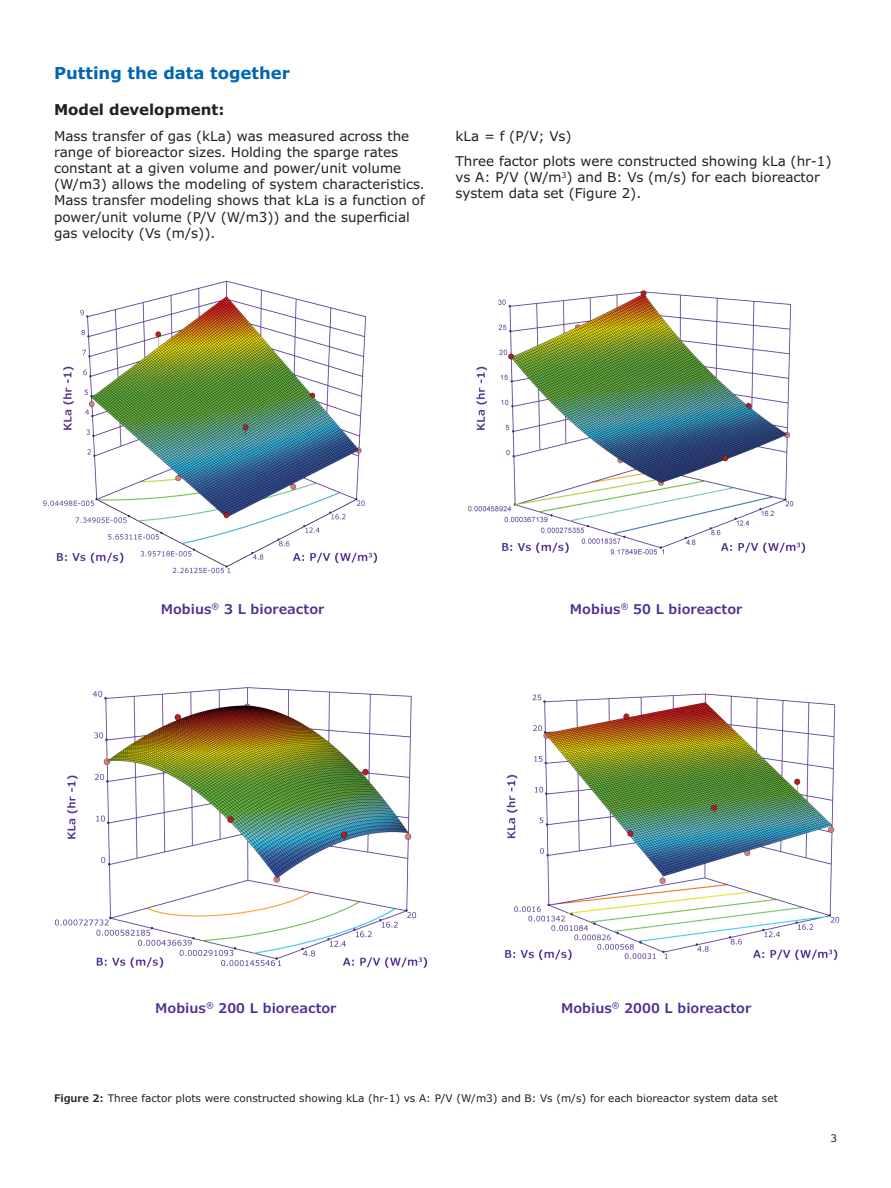
<style>
.page{position:relative;width:891px;height:1188px;background:#fff}
.page>*{position:absolute;margin:0;border:0;box-sizing:border-box;transform-origin:0 0}
.t1{font:700 16.5px "Verdana Pro";color:#0166b3}
.t2{font:700 15px "Verdana Pro";color:#231f20}
.t3{font:13.5px/16.2px "Verdana Pro";color:#231f20}
.t4{font:600 13.5px "Verdana Pro";color:#502e92}
.t5{font:10.5px "Verdana Pro";color:#231f20}
.s1{font-weight:600}
</style>
<div class="page">
<img style="left:42px;top:280px;width:798px;height:688px">
<div style="left:84px;top:590px;width:317px;height:49px;background:#fff"></div>
<div style="left:502px;top:590px;width:308px;height:48px;background:#fff"></div>
<p class="t1" style="left:54px;top:63px;width:238px">Putting the data together</p>
<p class="t2" style="left:54px;top:100px;width:172px">Model development:</p>
<p class="t3" style="left:54px;top:128px;width:372px">Mass transfer of gas (kLa) was measured across the range of bioreactor sizes. Holding the sparge rates constant at a given volume and power/unit volume (W/m3) allows the modeling of system characteristics.<br>Mass transfer modeling shows that kLa is a function of power/unit volume (P/V (W/m3)) and the superficial gas velocity (Vs (m/s)).</p>
<p class="t3" style="left:456px;top:123px;width:377px;line-height:25.2px">kLa = f (P/V; Vs)<br>Three factor plots were constructed showing kLa (hr-1)</p>
<p class="t3" style="left:456px;top:169px;width:366px">vs A: P/V (W/m<sup>3</sup>) and B: Vs (m/s) for each bioreactor system data set (Figure 2).</p>
<p class="t4" style="left:161px;top:600px;width:165px">Mobius<sup>®</sup> 3 L bioreactor</p>
<p class="t4" style="left:155px;top:999px;width:183px">Mobius<sup>®</sup> 200 L bioreactor</p>
<p class="t4" style="left:570px;top:600px;width:174px">Mobius<sup>®</sup> 50 L bioreactor</p>
<p class="t4" style="left:561px;top:999px;width:192px">Mobius<sup>®</sup> 2000 L bioreactor</p>
<p class="t5" style="left:54px;top:1091px;width:725px"><span class="s1">Figure 2:</span> Three factor plots were constructed showing kLa (hr-1) vs A: P/V (W/m3) and B: Vs (m/s) for each bioreactor system data set</p>
<p class="t5" style="left:831px;top:1131px;width:8px">3</p>
</div>
